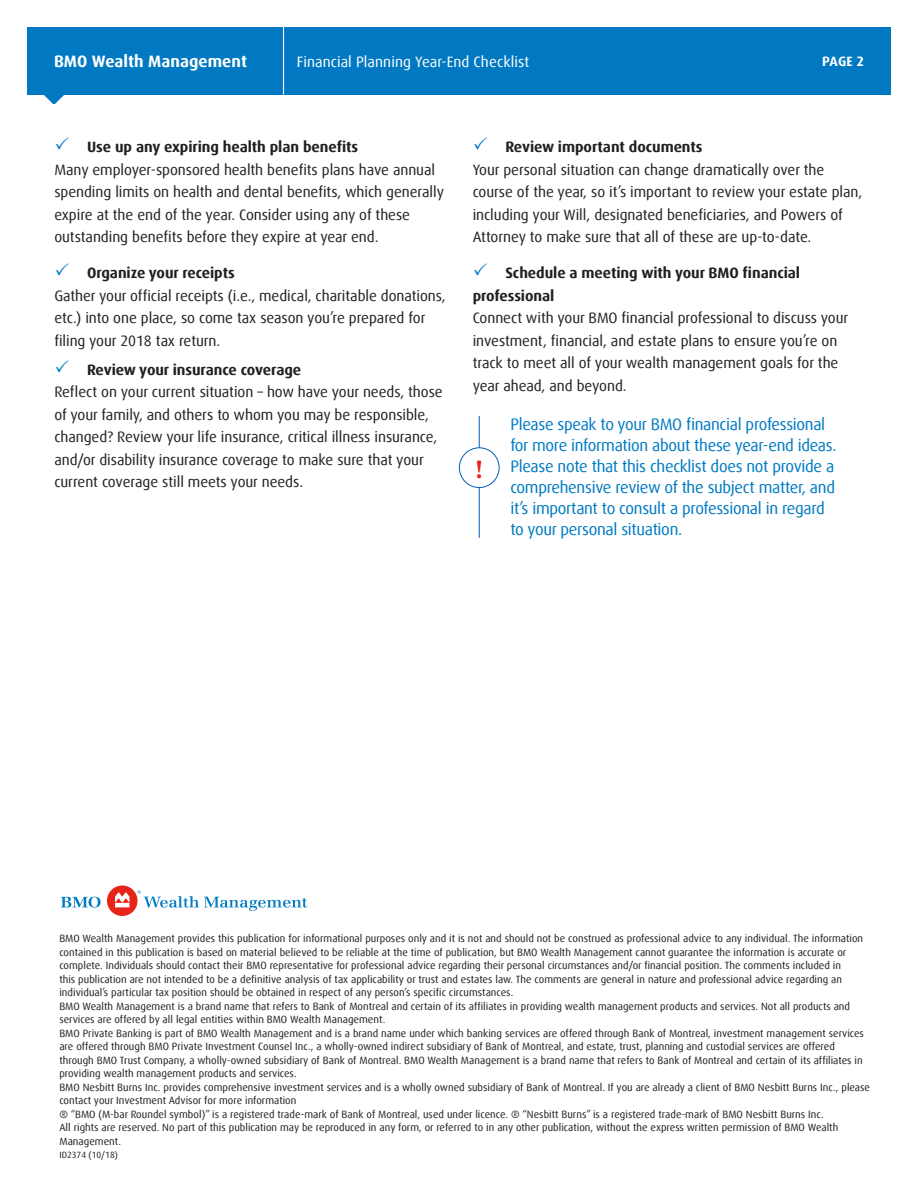
<style>
.page{position:relative;width:918px;height:1188px;background:#fff}
.page>*{position:absolute;margin:0;border:0;box-sizing:border-box;transform-origin:0 0}
.t1{font:700 26.25px "Minion Pro";color:#e72419}
.Body_Callout_Text{font:16.5px/21px "Dax Offc Pro";letter-spacing:-.02em;color:#007bc3}
.Line_of_Business{font:700 16.5px "Dax Offc Pro";color:#fff}
.Body{font:15px/22.5px "Dax Offc Pro";letter-spacing:-.005em;color:#231f20}
.Body-2{font:700 15px/22.5px "Dax Offc Pro";letter-spacing:-.005em;color:#231f20}
.Product_Name{font:15px "Dax Offc Pro";letter-spacing:.005em;color:#fff}
.Product_Name-2{font:700 13.5px "Dax Offc Pro";color:#fff}
.Body-3{font:10.5px/13.5px "Dax Offc Pro";color:#231f20}
.Body-4{font:9px "Dax Offc Pro";color:#231f20}
</style>
<div class="page">
<svg style="left:61px;top:897px;width:40px;height:11px"></svg>
<div style="left:107px;top:885px;width:31px;height:31px;background:#e72419;border-radius:50%"></div>
<svg style="left:137px;top:890px;width:170px;height:21px"></svg>
<svg style="left:115px;top:892px;width:14px;height:15px"></svg>
<div style="left:27px;top:27px;width:864px;height:67px;background:#0079c2"></div>
<svg style="left:43px;top:94px;width:22px;height:10px"></svg>
<hr style="left:283px;top:27px;width:1px;height:67px;background:#fff">
<hr style="left:479px;top:416px;width:1px;height:122px;background:#005fb9">
<div style="left:459px;top:448px;width:40px;height:40px;background:#fff;border-radius:50%"></div>
<div style="left:459px;top:447px;width:41px;height:41px;border:1px solid #005fb9;border-radius:50%"></div>
<p class="Line_of_Business" style="left:54px;top:51px;width:195px">BMO Wealth Management</p>
<p class="Product_Name" style="left:297px;top:52px;width:234px">Financial Planning Year-End Checklist</p>
<p class="Product_Name-2" style="left:822px;top:53px;width:43px">PAGE 2</p>
<p class="Body-2" style="left:87px;top:136px;width:273px">Use up any expiring health plan benefits</p>
<p class="Body" style="left:54px;top:158px;width:391px">Many employer-sponsored health benefits plans have annual spending limits on health and dental benefits, which generally expire at the end of the year. Consider using any of these outstanding benefits before they expire at year end.</p>
<p class="Body-2" style="left:87px;top:262px;width:149px">Organize your receipts</p>
<p class="Body" style="left:54px;top:284px;width:393px">Gather your official receipts (i.e., medical, charitable donations, etc.) into one place, so come tax season you’re prepared for filing your 2018 tax return.</p>
<p class="Body-2" style="left:87px;top:359px;width:216px">Review your insurance coverage</p>
<p class="Body" style="left:54px;top:381px;width:390px">Reflect on your current situation – how have your needs, those of your family, and others to whom you may be responsible, changed? Review your life insurance, critical illness insurance, and/or disability insurance coverage to make sure that your current coverage still meets your needs.</p>
<p class="Body-2" style="left:505px;top:136px;width:199px">Review important documents</p>
<p class="Body" style="left:473px;top:158px;width:391px">Your personal situation can change dramatically over the course of the year, so it’s important to review your estate plan, including your Will, designated beneficiaries, and Powers of Attorney to make sure that all of these are up-to-date.</p>
<p class="Body-2" style="left:473px;top:262px;width:329px;text-indent:33px">Schedule a meeting with your BMO financial professional</p>
<p class="Body" style="left:473px;top:307px;width:377px">Connect with your BMO financial professional to discuss your investment, financial, and estate plans to ensure you’re on track to meet all of your wealth management goals for the year ahead, and beyond.</p>
<p class="t1" style="left:476px;top:451px;width:9px">!</p>
<p class="Body_Callout_Text" style="left:510px;top:414px;width:328px">Please speak to your BMO financial professional for more information about these year-end ideas.<br>Please note that this checklist does not provide a comprehensive review of the subject matter, and it’s important to consult a professional in regard to your personal situation.</p>
<p class="Body-3" style="left:59px;top:932px;width:805px">BMO Wealth Management provides this publication for informational purposes only and it is not and should not be construed as professional advice to any individual. The information contained in this publication is based on material believed to be reliable at the time of publication, but BMO Wealth Management cannot guarantee the information is accurate or complete. Individuals should contact their BMO representative for professional advice regarding their personal circumstances and/or financial position. The comments included in<br>this publication are not intended to be a definitive analysis of tax applicability or trust and estates law. The comments are general in nature and professional advice regarding an individual’s particular tax position should be obtained in respect of any person’s specific circumstances.</p>
<p class="Body-3" style="left:59px;top:999px;width:792px">BMO Wealth Management is a brand name that refers to Bank of Montreal and certain of its affiliates in providing wealth management products and services. Not all products and services are offered by all legal entities within BMO Wealth Management.</p>
<p class="Body-3" style="left:59px;top:1026px;width:806px">BMO Private Banking is part of BMO Wealth Management and is a brand name under which banking services are offered through Bank of Montreal, investment management services are offered through BMO Private Investment Counsel Inc., a wholly-owned indirect subsidiary of Bank of Montreal, and estate, trust, planning and custodial services are offered through BMO Trust Company, a wholly-owned subsidiary of Bank of Montreal. BMO Wealth Management is a brand name that refers to Bank of Montreal and certain of its affiliates in providing wealth management products and services.</p>
<p class="Body-3" style="left:59px;top:1080px;width:812px">BMO Nesbitt Burns Inc. provides comprehensive investment services and is a wholly owned subsidiary of Bank of Montreal. If you are already a client of BMO Nesbitt Burns Inc., please contact your Investment Advisor for more information</p>
<p class="Body-3" style="left:59px;top:1107px;width:766px">® “BMO (M-bar Roundel symbol)” is a registered trade-mark of Bank of Montreal, used under licence. ® “Nesbitt Burns” is a registered trade-mark of BMO Nesbitt Burns Inc.</p>
<p class="Body-3" style="left:59px;top:1121px;width:780px">All rights are reserved. No part of this publication may be reproduced in any form, or referred to in any other publication, without the express written permission of BMO Wealth<br>Management.</p>
<p class="Body-4" style="left:59px;top:1149px;width:60px">ID2374 (10/18)</p>
</div>
